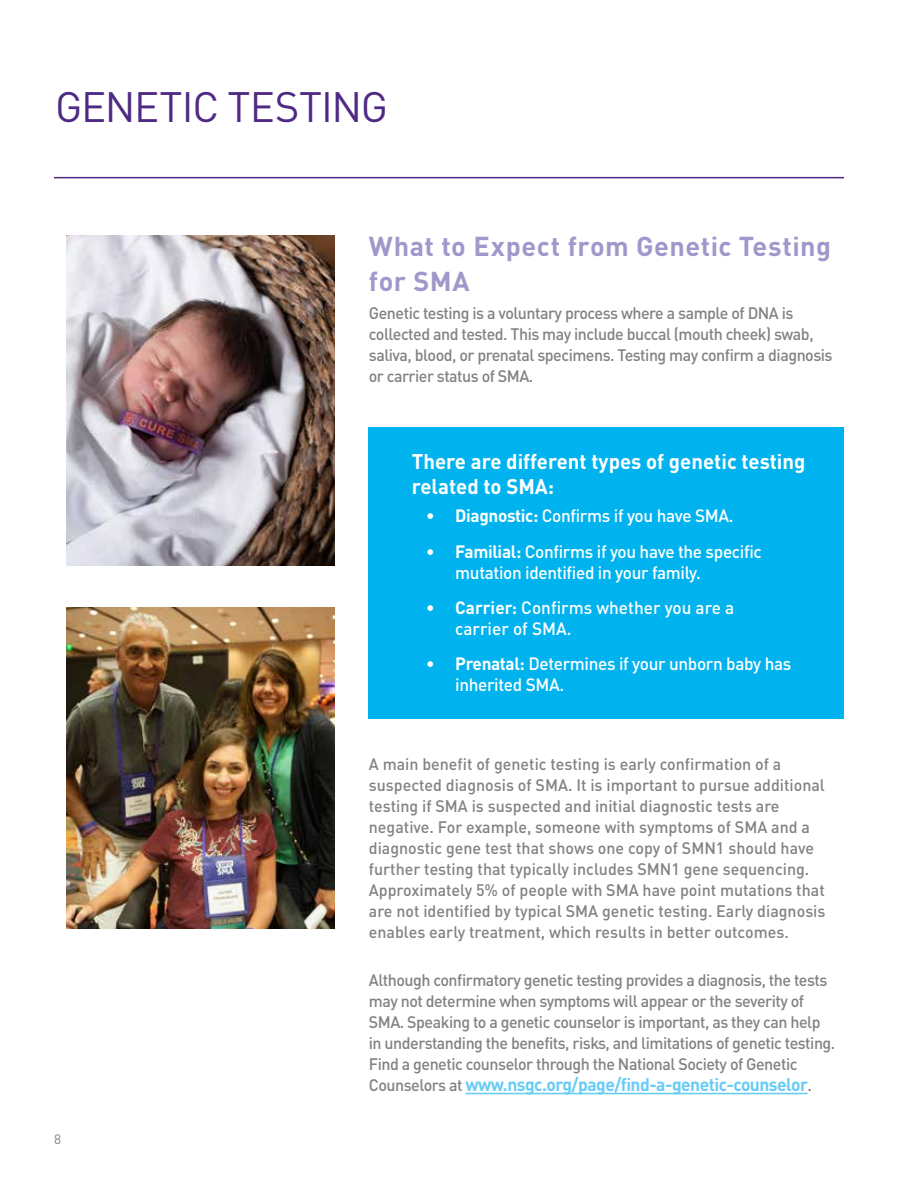
<style>
.page{position:relative;width:918px;height:1188px;background:#fff}
.page>*{position:absolute;margin:0;border:0;box-sizing:border-box;transform-origin:0 0}
.t1{font:42px "DINOT";letter-spacing:-.025em;color:#4f2a84}
.t2{font:700 27px/34.5px "DINOT";letter-spacing:.02em;color:#9f99cb}
.t3{font:700 21px/25.5px "DINOT";color:#fff}
.t4{font:700 18px "DINOT";letter-spacing:-.03em;color:#67ccf5}
.t5{font:500 17.7px/20.9px "DINOT";letter-spacing:-.02em;color:#fff}
.t6{font:500 17.7px/20.9px "DINOT";color:#fff}
.t7{font:500 16.5px/21px "DINOT";letter-spacing:-.03em;color:#808285}
.t8{font:500 16.5px/21px "DINOT";color:#808285}
.t9{font:13.5px "DINOT";color:#808285}
.s1{font-weight:700}
.s2{font-weight:500;font-size:16.5px;color:#808285}
</style>
<div class="page">
<div style="left:369px;top:428px;width:475px;height:291px;background:#00b3ef"></div>
<hr style="left:466px;top:1093px;width:342px;height:1px;background:#67ccf5">
<hr style="left:54px;top:177px;width:790px;height:1px;background:#4f2a84">
<img style="left:66px;top:236px;width:268px;height:329px">
<img style="left:66px;top:607px;width:268px;height:321px">
<h1 class="t1" style="left:55px;top:81px;width:335px">GENETIC TESTING</h1>
<h2 class="t2" style="left:369px;top:229px;width:464px">What to Expect from Genetic Testing for SMA</h2>
<p class="t7" style="left:369px;top:302px;width:465px">Genetic testing is a voluntary process where a sample of DNA is collected and tested. This may include buccal (mouth cheek) swab, saliva, blood, or prenatal specimens. Testing may confirm a diagnosis or carrier status of SMA.</p>
<p class="t3" style="left:412px;top:448px;width:395px">There are different types of genetic testing related to SMA:</p>
<p class="t5" style="left:426px;top:505px;width:309px"><span class="s1">• Diagnostic:</span> Confirms if you have SMA.</p>
<p class="t5" style="left:455px;top:541px;width:308px;text-indent:-29px"><span class="s1">• Familial:</span> Confirms if you have the specific mutation identified in your family.</p>
<p class="t6" style="left:455px;top:597px;width:280px;text-indent:-29px"><span class="s1">• Carrier:</span> Confirms whether you are a carrier of SMA.</p>
<p class="t5" style="left:455px;top:653px;width:338px;text-indent:-29px"><span class="s1">• Prenatal:</span> Determines if your unborn baby has inherited SMA.</p>
<p class="t9" style="left:54px;top:1131px;width:9px">8</p>
<p class="t8" style="left:369px;top:753px;width:458px">A main benefit of genetic testing is early confirmation of a suspected diagnosis of SMA. It is important to pursue additional testing if SMA is suspected and initial diagnostic tests are negative. For example, someone with symptoms of SMA and a diagnostic gene test that shows one copy of SMN1 should have further testing that typically includes SMN1 gene sequencing.<br>Approximately 5% of people with SMA have point mutations that are not identified by typical SMA genetic testing. Early diagnosis enables early treatment, which results in better outcomes.</p>
<p class="t7" style="left:369px;top:969px;width:468px">Although confirmatory genetic testing provides a diagnosis, the tests may not determine when symptoms will appear or the severity of SMA. Speaking to a genetic counselor is important, as they can help in understanding the benefits, risks, and limitations of genetic testing.<br>Find a genetic counselor through the National Society of Genetic</p>
<p class="t4" style="left:369px;top:1073px;width:445px"><span class="s2">Counselors at</span> www.nsgc.org/page/find-a-genetic-counselor<span class="s2">.</span></p>
</div>
